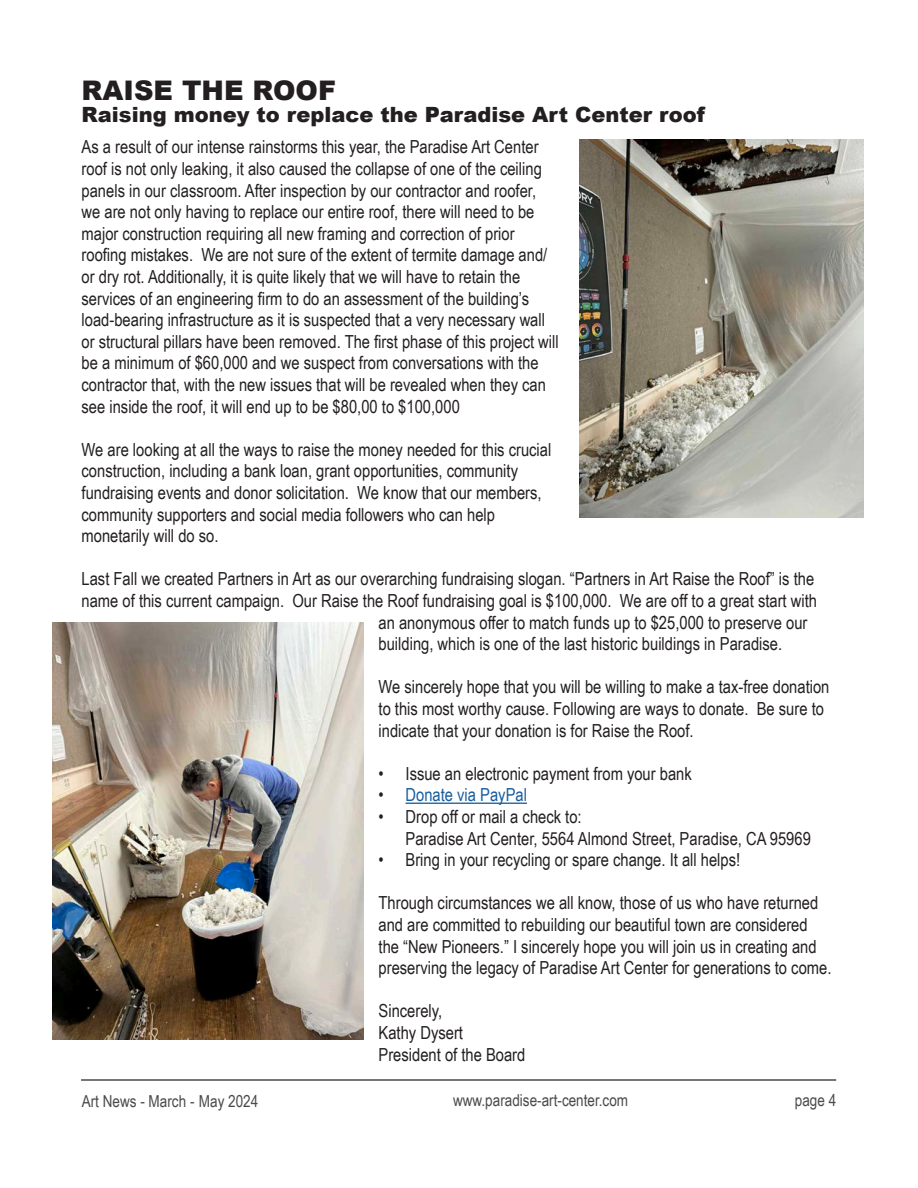
<style>
.page{position:relative;width:918px;height:1188px;background:#fff}
.page>*{position:absolute;margin:0;border:0;box-sizing:border-box;transform-origin:0 0}
.Page_Heading{font:900 27px "Arial";color:#231f20}
.Section_Heading{font:900 21px "Arial";color:#231f20}
.t1{font:18px/21.6px "Arial Narrow";color:#231f20}
.t2{font:18px "Arial Narrow";color:#175d9e}
.t3{font:16.5px "Arial Narrow";color:#494a4b}
.s1{color:#231f20}
</style>
<div class="page">
<hr style="left:81px;top:1079px;width:755px;height:2px;background:#494a4b">
<hr style="left:406px;top:803px;width:121px;height:1px;background:#175d9e">
<img style="left:580px;top:140px;width:283px;height:378px">
<img style="left:53px;top:622px;width:311px;height:418px">
<p class="Page_Heading" style="left:82px;top:71px;width:256px">RAISE THE ROOF</p>
<p class="Section_Heading" style="left:82px;top:99px;width:625px">Raising money to replace the Paradise Art Center roof</p>
<p class="t1" style="left:82px;top:136px;width:479px">As a result of our intense rainstorms this year, the Paradise Art Center roof is not only leaking, it also caused the collapse of one of the ceiling panels in our classroom. After inspection by our contractor and roofer, we are not only having to replace our entire roof, there will need to be major construction requiring all new framing and correction of prior roofing mistakes. We are not sure of the extent of termite damage and/ or dry rot. Additionally, it is quite likely that we will have to retain the services of an engineering firm to do an assessment of the building’s load-bearing infrastructure as it is suspected that a very necessary wall or structural pillars have been removed. The first phase of this project will be a minimum of $60,000 and we suspect from conversations with the contractor that, with the new issues that will be revealed when they can see inside the roof, it will end up to be $80,00 to $100,000</p>
<p class="t1" style="left:82px;top:438px;width:471px">We are looking at all the ways to raise the money needed for this crucial construction, including a bank loan, grant opportunities, community fundraising events and donor solicitation. We know that our members, community supporters and social media followers who can help monetarily will do so.</p>
<p class="t1" style="left:82px;top:568px;width:734px">Last Fall we created Partners in Art as our overarching fundraising slogan. “Partners in Art Raise the Roof” is the</p>
<p class="t1" style="left:82px;top:589px;width:737px">name of this current campaign. Our Raise the Roof fundraising goal is $100,000. We are off to a great start with</p>
<p class="t1" style="left:379px;top:611px;width:430px">an anonymous offer to match funds up to $25,000 to preserve our</p>
<p class="t1" style="left:379px;top:632px;width:405px">building, which is one of the last historic buildings in Paradise.</p>
<p class="t1" style="left:379px;top:676px;width:452px">We sincerely hope that you will be willing to make a tax-free donation to this most worthy cause. Following are ways to donate. Be sure to indicate that your donation is for Raise the Roof.</p>
<p class="t1" style="left:379px;top:762px;width:315px">• Issue an electronic payment from your bank</p>
<p class="t2" style="left:379px;top:782px;width:150px"><span class="s1">•</span> Donate via PayPal</p>
<p class="t1" style="left:406px;top:805px;width:407px;text-indent:-27px">• Drop off or mail a check to:<br>Paradise Art Center, 5564 Almond Street, Paradise, CA 95969</p>
<p class="t1" style="left:379px;top:848px;width:363px">• Bring in your recycling or spare change. It all helps!</p>
<p class="t1" style="left:379px;top:892px;width:454px">Through circumstances we all know, those of us who have returned and are committed to rebuilding our beautiful town are considered the “New Pioneers.” I sincerely hope you will join us in creating and preserving the legacy of Paradise Art Center for generations to come.</p>
<p class="t1" style="left:379px;top:1000px;width:65px">Sincerely,</p>
<p class="t1" style="left:379px;top:1021px;width:86px">Kathy Dysert</p>
<p class="t1" style="left:379px;top:1043px;width:148px">President of the Board</p>
<p class="t3" style="left:82px;top:1089px;width:178px">Art News - March - May 2024</p>
<p class="t3" style="left:453px;top:1088px;width:177px">www.paradise-art-center.com</p>
<p class="t3" style="left:795px;top:1088px;width:43px">page 4</p>
</div>
